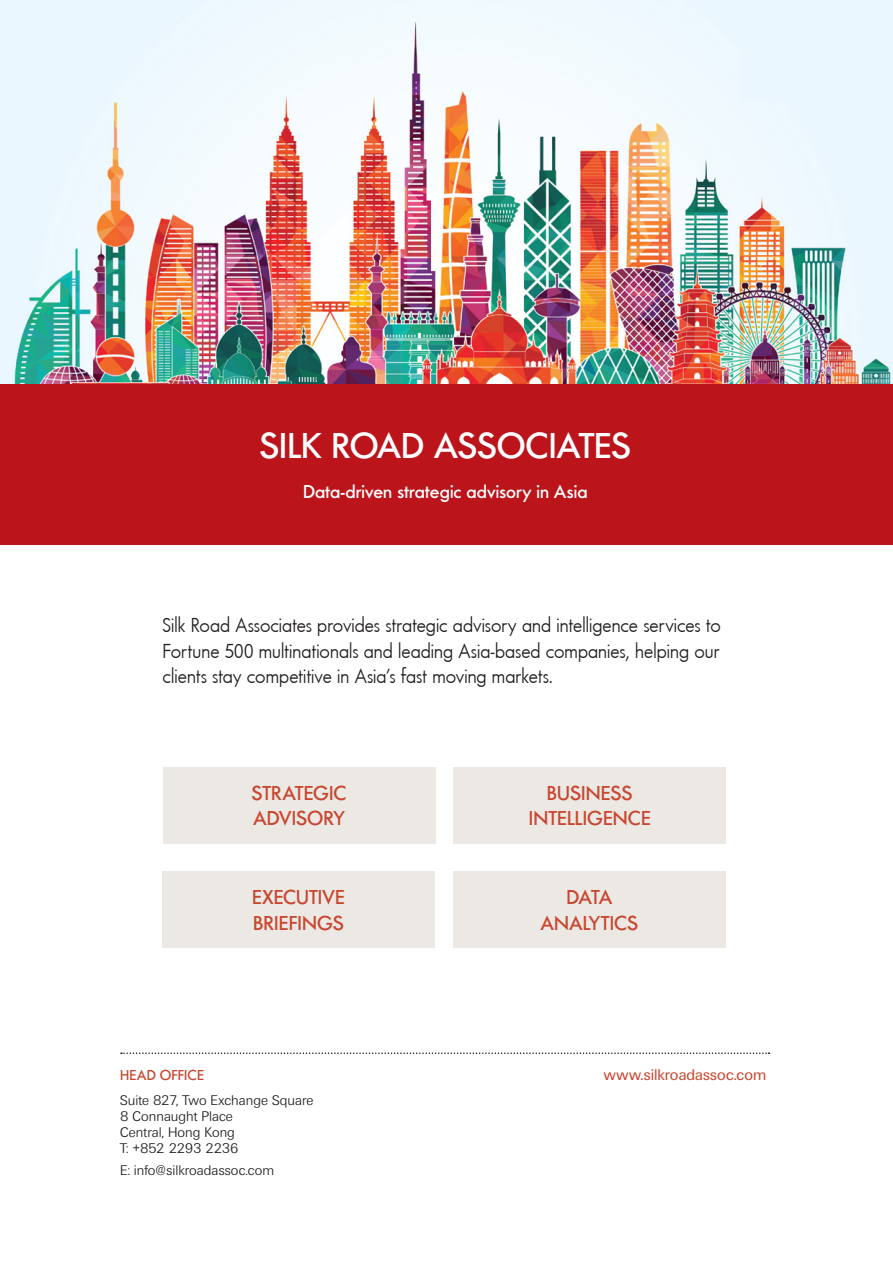
<style>
.page{position:relative;width:893px;height:1263px;background:#fff}
.page>*{position:absolute;margin:0;border:0;box-sizing:border-box;transform-origin:0 0}
.t1{font:500 37.5px "Futura No 2 D";letter-spacing:-.005em;color:#fff}
.t2{font:21px/25.2px "Futura No 2 D Boo";letter-spacing:.005em;color:#231f20;text-align:justify}
.t3{font:500 21px "Futura No 2 D";color:#c84731}
.t4{font:500 19.5px "Futura No 2 D";letter-spacing:.005em;color:#fff}
.t5{font:15px "Ultimate Serial";letter-spacing:.005em;color:#c84731}
.t6{font:500 15px "Futura No 2 D";letter-spacing:.015em;color:#c84731}
.t7{font:300 13.5px "Ultimate Serial";letter-spacing:.005em;color:#231f20}
.t8{font:300 13.5px "Ultimate Serial";letter-spacing:-.02em;color:#231f20}
</style>
<div class="page">
<img style="left:0;top:0;width:893px;height:384px">
<div style="left:0;top:384px;width:893px;height:161px;background:#bb141a"></div>
<svg style="left:121px;top:1052px;width:648px;height:2px"></svg>
<div style="left:163px;top:767px;width:272px;height:77px;background:#ece9e4"></div>
<div style="left:454px;top:767px;width:272px;height:77px;background:#ece9e4"></div>
<div style="left:162px;top:871px;width:273px;height:77px;background:#ece9e4"></div>
<div style="left:453px;top:871px;width:272px;height:77px;background:#ece9e4"></div>
<p class="t1" style="left:259px;top:424px;width:373px">SILK ROAD ASSOCIATES</p>
<p class="t4" style="left:303px;top:481px;width:286px">Data-driven strategic advisory in Asia</p>
<p class="t2" style="left:162px;top:613px;width:560px">Silk Road Associates provides strategic advisory and intelligence services to Fortune 500 multinationals and leading Asia-based companies, helping our clients stay competitive in Asia’s fast moving markets.</p>
<p class="t3" style="left:252px;top:781px;width:96px">STRATEGIC</p>
<p class="t3" style="left:253px;top:806px;width:93px">ADVISORY</p>
<p class="t3" style="left:252px;top:885px;width:94px">EXECUTIVE</p>
<p class="t3" style="left:253px;top:910px;width:92px">BRIEFINGS</p>
<p class="t6" style="left:120px;top:1066px;width:85px">HEAD OFFICE</p>
<p class="t7" style="left:120px;top:1092px;width:195px">Suite 827, Two Exchange Square</p>
<p class="t7" style="left:120px;top:1108px;width:114px">8 Connaught Place</p>
<p class="t7" style="left:120px;top:1124px;width:116px">Central, Hong Kong</p>
<p class="t8" style="left:120px;top:1140px;width:120px">T: +852 2293 2236</p>
<p class="t7" style="left:120px;top:1162px;width:155px">E: info@silkroadassoc.com</p>
<p class="t3" style="left:547px;top:781px;width:87px">BUSINESS</p>
<p class="t3" style="left:529px;top:806px;width:123px">INTELLIGENCE</p>
<p class="t3" style="left:566px;top:885px;width:47px">DATA</p>
<p class="t3" style="left:541px;top:910px;width:99px">ANALYTICS</p>
<p class="t5" style="left:604px;top:1066px;width:164px">www.silkroadassoc.com</p>
</div>
